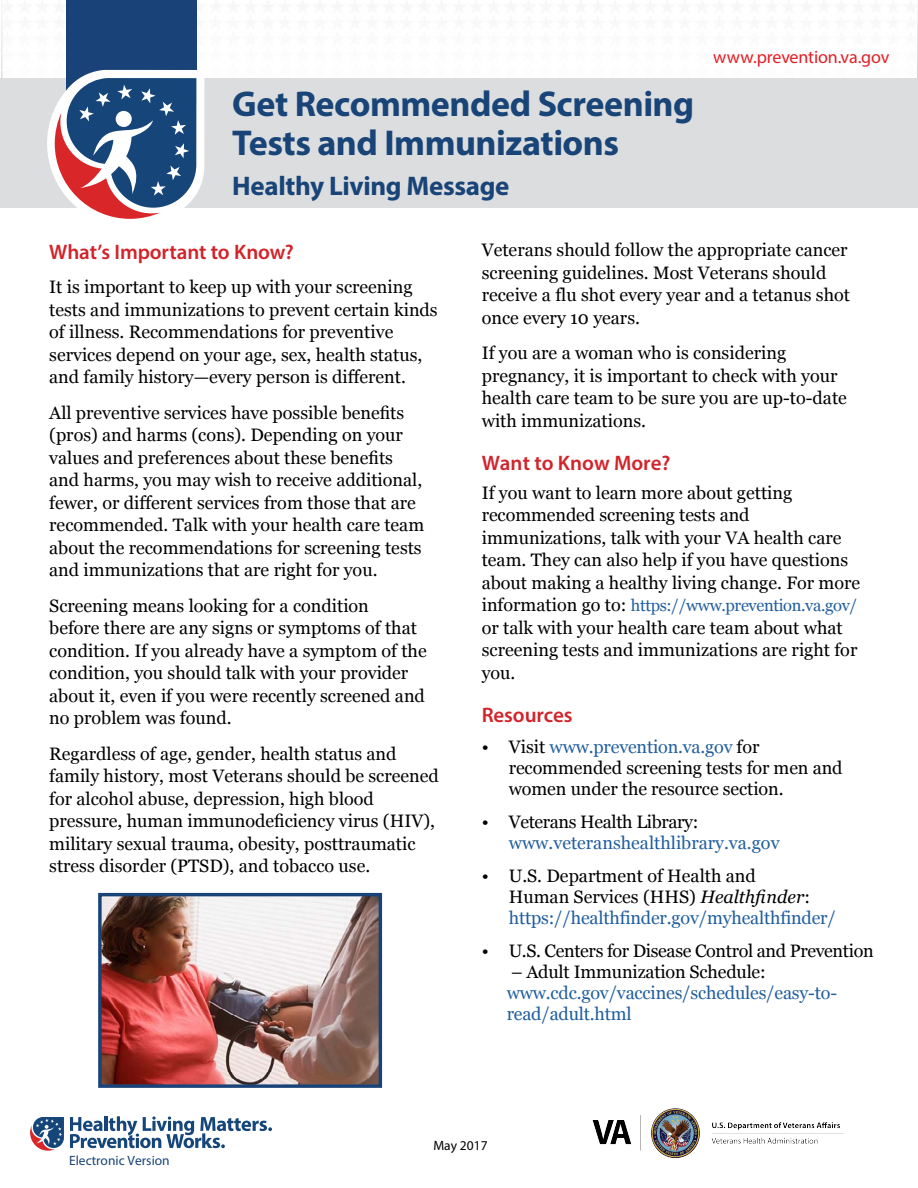
<style>
.page{position:relative;width:918px;height:1188px;background:#fff}
.page>*{position:absolute;margin:0;border:0;box-sizing:border-box;transform-origin:0 0}
.Headline{font:700 36px "Myriad Pro";letter-spacing:-.015em;color:#184478}
.Headline_Subtitle{font:700 27px "Myriad Pro";letter-spacing:-.015em;color:#184478}
.Body_Subtitle{font:600 21px "Myriad Pro";letter-spacing:-.005em;color:#d2232a}
.Body{font:18px/22.5px "Georgia";color:#000}
.Body_Subtitle-2{font:18px/22.5px "Georgia";color:#000}
.t1{font:18px/21px "Georgia";letter-spacing:-.01em;color:#215e9e}
.Body-2{font:18px "Georgia";letter-spacing:-.02em;color:#000}
.t2{font:18px "Myriad Pro";letter-spacing:-.005em;color:#e21f26}
.Body_Subtitle-3{font:16.5px "Georgia";letter-spacing:-.02em;color:#215e9e}
.t3{font:13.5px "Myriad Pro";color:#184478}
.t4{font:13.5px "Myriad Pro";color:#000}
.s1{font-size:18px;color:#000}
.s2{color:#215e9e}
.s3{color:#000}
.s4{font-style:italic}
</style>
<div class="page">
<div style="left:0;top:78px;width:918px;height:130px;background:#dcddde"></div>
<div style="left:67px;top:0;width:130px;height:171px;background:#194378"></div>
<svg style="left:47px;top:70px;width:157px;height:149px"></svg>
<img style="left:102px;top:897px;width:276px;height:187px">
<div style="left:98px;top:893px;width:284px;height:195px;border:3px solid #194378"></div>
<svg style="left:30px;top:1116px;width:242px;height:35px"></svg>
<img style="left:592px;top:1108px;width:252px;height:50px">
<p class="Headline" style="left:232px;top:81px;width:464px">Get Recommended Screening</p>
<p class="Headline" style="left:232px;top:120px;width:388px">Tests and Immunizations</p>
<h1 class="Headline_Subtitle" style="left:232px;top:168px;width:279px">Healthy Living Message</h1>
<p class="t2" style="left:713px;top:46px;width:178px">www.prevention.va.gov</p>
<h2 class="Body_Subtitle" style="left:49px;top:238px;width:246px">What’s Important to Know?</h2>
<p class="Body" style="left:49px;top:275px;width:390px">It is important to keep up with your screening tests and immunizations to prevent certain kinds of illness. Recommendations for preventive services depend on your age, sex, health status, and family history—every person is different.</p>
<p class="Body" style="left:49px;top:400px;width:376px">All preventive services have possible benefits (pros) and harms (cons). Depending on your values and preferences about these benefits and harms, you may wish to receive additional, fewer, or different services from those that are recommended. Talk with your health care team about the recommendations for screening tests and immunizations that are right for you.</p>
<p class="Body" style="left:49px;top:593px;width:379px">Screening means looking for a condition<br>before there are any signs or symptoms of that condition. If you already have a symptom of the condition, you should talk with your provider about it, even if you were recently screened and no problem was found.</p>
<p class="Body" style="left:49px;top:741px;width:391px">Regardless of age, gender, health status and family history, most Veterans should be screened for alcohol abuse, depression, high blood pressure, human immunodeficiency virus (HIV), military sexual trauma, obesity, posttraumatic stress disorder (PTSD), and tobacco use.</p>
<h2 class="Body_Subtitle-2" style="left:482px;top:238px;width:370px">Veterans should follow the appropriate cancer screening guidelines. Most Veterans should receive a flu shot every year and a tetanus shot once every 10 years.</h2>
<h2 class="Body_Subtitle-2" style="left:482px;top:341px;width:367px">If you are a woman who is considering pregnancy, it is important to check with your health care team to be sure you are up-to-date with immunizations.</h2>
<h2 class="Body_Subtitle" style="left:482px;top:449px;width:190px">Want to Know More?</h2>
<h2 class="Body_Subtitle-2" style="left:482px;top:481px;width:380px">If you want to learn more about getting recommended screening tests and immunizations, talk with your VA health care team. They can also help if you have questions about making a healthy living change. For more</h2>
<h2 class="Body_Subtitle-3" style="left:482px;top:594px;width:377px"><span class="s1">information go to:</span> https://www.prevention.va.gov/</h2>
<h2 class="Body_Subtitle-2" style="left:482px;top:616px;width:377px">or talk with your health care team about what screening tests and immunizations are right for you.</h2>
<h2 class="Body_Subtitle" style="left:482px;top:701px;width:92px">Resources</h2>
<p class="Body" style="left:509px;top:736px;width:335px;line-height:21px;text-indent:-27px">• Visit <span class="s2">www.prevention.va.gov</span> for recommended screening tests for men and women under the resource section.</p>
<p class="t1" style="left:509px;top:811px;width:272px;text-indent:-27px"><span class="s3">• Veterans Health Library: </span>www.veteranshealthlibrary.va.gov</p>
<p class="Body" style="left:509px;top:865px;width:329px;line-height:21px;text-indent:-27px">• U.S. Department of Health and<br>Human Services (HHS) <span class="s4">Healthfinder</span>: <span class="s2">https://healthfinder.gov/myhealthfinder/</span></p>
<p class="Body-2" style="left:482px;top:938px;width:393px">• U.S. Centers for Disease Control and Prevention</p>
<p class="t1" style="left:507px;top:960px;width:332px"><span class="s3">– Adult Immunization Schedule: </span>www.cdc.gov/vaccines/schedules/easy-to&shy;read/adult.html</p>
<p class="t3" style="left:69px;top:1152px;width:102px">Electronic Version</p>
<p class="t4" style="left:433px;top:1137px;width:56px">May 2017</p>
</div>
